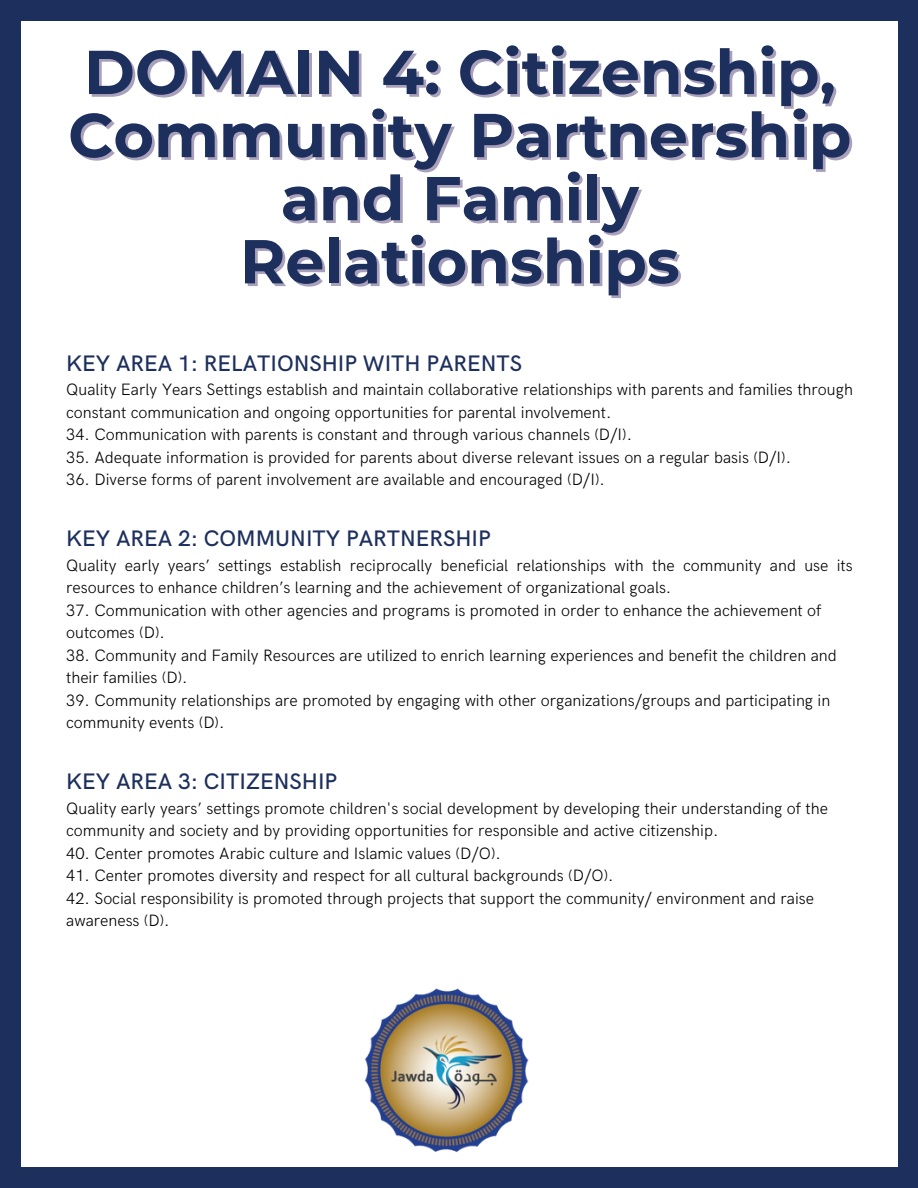
<style>
.page{position:relative;width:918px;height:1188px;background:#fff}
.page>*{position:absolute;margin:0;border:0;box-sizing:border-box;transform-origin:0 0}
.t1{font:700 61.8px/63.2px "Montserrat";color:#1d2f5c;text-align:center}
.t2{font:500 22.5px "HK Grotesk";color:#1d2f5c}
.t3{font:300 16.5px/22.5px "HK Grotesk";color:#000}
</style>
<div class="page">
<div style="left:0;top:0;width:918px;height:1188px;background:linear-gradient(to right,#1d2f5c,#1d2f5c)"></div>
<div style="left:21px;top:21px;width:876px;height:1146px;background:#fff"></div>
<img style="left:364px;top:988px;width:165px;height:165px">
<h1 class="t1" style="left:68px;top:40px;width:785px">DOMAIN 4: Citizenship,<br>Community Partnership and Family<br>Relationships</h1>
<h2 class="t2" style="left:66px;top:350px;width:458px">KEY AREA 1: RELATIONSHIP WITH PARENTS</h2>
<p class="t3" style="left:66px;top:379px;width:788px">Quality Early Years Settings establish and maintain collaborative relationships with parents and families through constant communication and ongoing opportunities for parental involvement.</p>
<p class="t3" style="left:66px;top:424px;width:567px">34. Communication with parents is constant and through various channels (D/I).</p>
<p class="t3" style="left:66px;top:447px;width:726px">35. Adequate information is provided for parents about diverse relevant issues on a regular basis (D/I).</p>
<p class="t3" style="left:66px;top:469px;width:540px">36. Diverse forms of parent involvement are available and encouraged (D/I).</p>
<h2 class="t2" style="left:66px;top:526px;width:426px">KEY AREA 2: COMMUNITY PARTNERSHIP</h2>
<p class="t3" style="left:66px;top:555px;width:788px">Quality early years’ settings establish reciprocally beneficial relationships with the community and use its resources to enhance children’s learning and the achievement of organizational goals.</p>
<p class="t3" style="left:66px;top:600px;width:757px">37. Communication with other agencies and programs is promoted in order to enhance the achievement of outcomes (D).</p>
<p class="t3" style="left:66px;top:645px;width:772px">38. Community and Family Resources are utilized to enrich learning experiences and benefit the children and their families (D).</p>
<p class="t3" style="left:66px;top:690px;width:766px">39. Community relationships are promoted by engaging with other organizations/groups and participating in community events (D).</p>
<h2 class="t2" style="left:66px;top:769px;width:273px">KEY AREA 3: CITIZENSHIP</h2>
<p class="t3" style="left:66px;top:798px;width:763px">Quality early years’ settings promote children's social development by developing their understanding of the community and society and by providing opportunities for responsible and active citizenship.</p>
<p class="t3" style="left:66px;top:843px;width:436px">40. Center promotes Arabic culture and Islamic values (D/O).</p>
<p class="t3" style="left:66px;top:865px;width:549px">41. Center promotes diversity and respect for all cultural backgrounds (D/O).</p>
<p class="t3" style="left:66px;top:888px;width:749px">42. Social responsibility is promoted through projects that support the community/ environment and raise awareness (D).</p>
</div>
